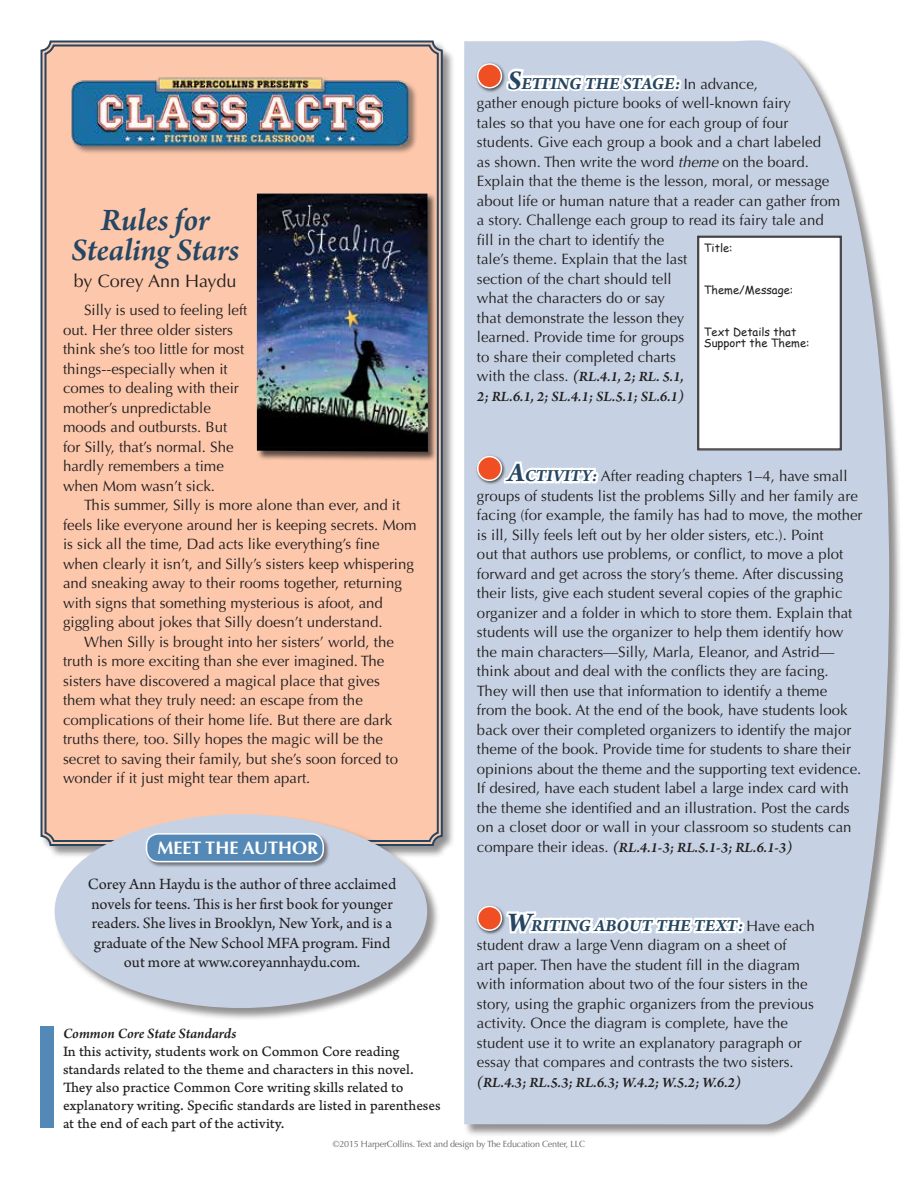
<style>
.page{position:relative;width:918px;height:1188px;background:#fff}
.page>*{position:absolute;margin:0;border:0;box-sizing:border-box;transform-origin:0 0}
.t1{font:italic 600 33px/30px "Arno Pro";letter-spacing:-.005em;color:#254662;text-align:center}
.t2{font:italic 700 18px "Arno Pro";letter-spacing:-.005em;color:#254662}
.t3{font:18px "Optima";color:#231f20}
.t4{font:700 18px "Optima";color:#fff}
.t5{font:16.5px/19.5px "Arno Pro";color:#231f20;text-align:center}
.t6{font:15px/19.5px "Optima";color:#231f20}
.t7{font:15px/18px "Arno Pro Caption";color:#231f20}
.t8{font:italic 600 15px/19.5px "Arno Pro";color:#231f20}
.t9{font:11.25px/10.5px "Comic Sans MS";color:#231f20}
.t10{font:9px "Optima";letter-spacing:-.02em;color:#636466}
.s1{font-size:28.5px}
.s2{font-family:"Optima";font-weight:400;font-style:normal;font-size:15px;color:#231f20}
.s3{font-style:italic}
.s4{font-family:"Optima";font-weight:400;font-style:normal}
.s5{font-family:"Arno Pro";font-weight:700;font-style:italic;font-size:28.5px;color:#254662}
.s6{font-family:"Arno Pro";font-weight:700;font-style:italic;font-size:18px;color:#254662}
</style>
<div class="page">
<div style="left:40px;top:40px;width:415px;height:819px;background:#231f20;opacity:.5"></div>
<div style="left:40px;top:40px;width:404px;height:807px;background:#fcc7ab"></div>
<div style="left:464px;top:40px;width:438px;height:1097px;background:#231f20;opacity:.5"></div>
<svg style="left:464px;top:41px;width:425px;height:1083px;background:#c8d3e3"></svg>
<div style="left:54px;top:814px;width:386px;height:207px;background:#231f20;opacity:.5"></div>
<div style="left:55px;top:814px;width:372px;height:194px;background:#c6d2e3;border-radius:50%"></div>
<div style="left:146px;top:833px;width:184px;height:35px;background:#231f20;opacity:.5"></div>
<div style="left:147px;top:834px;width:176px;height:28px;background:#5488b6;border-radius:12px"></div>
<div style="left:146px;top:833px;width:178px;height:29px;border:2px solid #fff;border-radius:12px"></div>
<div style="left:40px;top:1026px;width:14px;height:102px;background:#5488b6"></div>
<div style="left:71px;top:77px;width:347px;height:78px;background:#231f20;opacity:.5"></div>
<img style="left:69px;top:73px;width:342px;height:76px">
<div style="left:475px;top:62px;width:32px;height:31px;background:#231f20;opacity:.75"></div>
<div style="left:478px;top:64px;width:23px;height:24px;background:#f04e23;border-radius:50%"></div>
<div style="left:477px;top:63px;width:25px;height:25px;border:2px solid #fff;border-radius:50%"></div>
<svg style="left:504px;top:40px;width:181px;height:149px;background:#ccd6e5"></svg>
<div style="left:475px;top:454px;width:32px;height:32px;background:#231f20;opacity:.75"></div>
<div style="left:478px;top:457px;width:23px;height:23px;background:#f04e23;border-radius:50%"></div>
<div style="left:477px;top:456px;width:25px;height:25px;border:2px solid #fff;border-radius:50%"></div>
<svg style="left:501px;top:418px;width:102px;height:164px;background:#cad5e5"></svg>
<div style="left:475px;top:904px;width:32px;height:31px;background:#231f20;opacity:.75"></div>
<div style="left:478px;top:906px;width:23px;height:24px;background:#f04e23;border-radius:50%"></div>
<div style="left:477px;top:906px;width:25px;height:25px;border:2px solid #fff;border-radius:50%"></div>
<svg style="left:503px;top:818px;width:246px;height:214px;background:#c9d4e4"></svg>
<svg style="left:697px;top:236px;width:145px;height:214px"></svg>
<div style="left:698px;top:237px;width:142px;height:212px;border:1px solid #231f20"></div>
<div style="left:256px;top:193px;width:181px;height:268px;background:#231f20;opacity:.75"></div>
<img style="left:257px;top:194px;width:171px;height:258px">
<h1 class="t1" style="left:71px;top:206px;width:170px">Rules for<br>Stealing Stars</h1>
<p class="t3" style="left:74px;top:270px;width:164px">by Corey Ann Haydu</p>
<p class="t6" style="left:63px;top:301px;width:186px;text-indent:21px">Silly is used to feeling left out. Her three older sisters think she’s too little for most things--especially when it comes to dealing with their mother’s unpredictable moods and outbursts. But for Silly, that’s normal. She hardly remembers a time when Mom wasn’t sick.</p>
<p class="t6" style="left:84px;top:496px;width:318px">This summer, Silly is more alone than ever, and it</p>
<p class="t6" style="left:63px;top:515px;width:355px">feels like everyone around her is keeping secrets. Mom</p>
<p class="t6" style="left:63px;top:535px;width:318px">is sick all the time, Dad acts like everything’s fine</p>
<p class="t6" style="left:63px;top:554px;width:353px">when clearly it isn’t, and Silly’s sisters keep whispering</p>
<p class="t6" style="left:63px;top:574px;width:340px">and sneaking away to their rooms together, returning</p>
<p class="t6" style="left:63px;top:593px;width:321px">with signs that something mysterious is afoot, and</p>
<p class="t6" style="left:63px;top:613px;width:321px">giggling about jokes that Silly doesn’t understand.</p>
<p class="t6" style="left:84px;top:632px;width:311px">When Silly is brought into her sisters’ world, the</p>
<p class="t6" style="left:63px;top:652px;width:323px">truth is more exciting than she ever imagined. The</p>
<p class="t6" style="left:63px;top:671px;width:318px">sisters have discovered a magical place that gives</p>
<p class="t6" style="left:63px;top:691px;width:301px">them what they truly need: an escape from the</p>
<p class="t6" style="left:63px;top:710px;width:331px">complications of their home life. But there are dark</p>
<p class="t6" style="left:63px;top:730px;width:322px">truths there, too. Silly hopes the magic will be the</p>
<p class="t6" style="left:63px;top:749px;width:337px">secret to saving their family, but she’s soon forced to</p>
<p class="t6" style="left:63px;top:769px;width:249px">wonder if it just might tear them apart.</p>
<p class="t4" style="left:158px;top:837px;width:162px">MEET THE AUTHOR</p>
<p class="t5" style="left:88px;top:876px;width:310px">Corey Ann Haydu is the author of three acclaimed novels for teens. This is her first book for younger readers. She lives in Brooklyn, New York, and is a graduate of the New School MFA program. Find out more at www.coreyannhaydu.com.</p>
<p class="t8" style="left:63px;top:1024px;width:175px">Common Core State Standards</p>
<p class="t7" style="left:63px;top:1043px;width:379px">In this activity, students work on Common Core reading standards related to the theme and characters in this novel.<br>They also practice Common Core writing skills related to explanatory writing. Specific standards are listed in parentheses at the end of each part of the activity.</p>
<p class="t2" style="left:507px;top:72px;width:252px"><span class="s1">S</span>ETTING THE STAGE: <span class="s2">In advance,</span></p>
<p class="t6" style="left:477px;top:93px;width:365px">gather enough picture books of well-known fairy<br>tales so that you have one for each group of four students. Give each group a book and a chart labeled<br>as shown. Then write the word <span class="s3">theme</span> on the board.<br>Explain that the theme is the lesson, moral, or message about life or human nature that a reader can gather from a story. Challenge each group to read its fairy tale and fill in the chart to identify the<br>tale’s theme. Explain that the last<br>section of the chart should tell<br>what the characters do or say<br>that demonstrate the lesson they<br>learned. Provide time for groups<br>to share their completed charts</p>
<p class="t8" style="left:477px;top:367px;width:209px"><span class="s4">with the class.</span> (RL.4.1, 2; RL. 5.1,<br>2; RL.6.1, 2; SL.4.1; SL.5.1; SL.6.1)</p>
<p class="t9" style="left:704px;top:243px;width:30px">Title:</p>
<p class="t9" style="left:704px;top:285px;width:91px">Theme/Message:</p>
<p class="t9" style="left:704px;top:327px;width:107px">Text Details that<br>Support the Theme:</p>
<p class="t6" style="left:477px;top:466px;width:387px;text-indent:30px"><span class="s5">A</span><span class="s6">CTIVITY:</span> After reading chapters 1–4, have small groups of students list the problems Silly and her family are facing (for example, the family has had to move, the mother is ill, Silly feels left out by her older sisters, etc.). Point<br>out that authors use problems, or conflict, to move a plot forward and get across the story’s theme. After discussing their lists, give each student several copies of the graphic organizer and a folder in which to store them. Explain that students will use the organizer to help them identify how the main characters—Silly, Marla, Eleanor, and Astrid— think about and deal with the conflicts they are facing.<br>They will then use that information to identify a theme<br>from the book. At the end of the book, have students look back over their completed organizers to identify the major theme of the book. Provide time for students to share their opinions about the theme and the supporting text evidence.<br>If desired, have each student label a large index card with the theme she identified and an illustration. Post the cards on a closet door or wall in your classroom so students can</p>
<p class="t8" style="left:477px;top:838px;width:317px"><span class="s4">compare their ideas.</span> (RL.4.1-3; RL.5.1-3; RL.6.1-3)</p>
<p class="t2" style="left:507px;top:915px;width:309px"><span class="s1">W</span>RITING ABOUT THE TEXT: <span class="s2">Have each</span></p>
<p class="t6" style="left:477px;top:936px;width:338px">student draw a large Venn diagram on a sheet of<br>art paper. Then have the student fill in the diagram with information about two of the four sisters in the story, using the graphic organizers from the previous activity. Once the diagram is complete, have the student use it to write an explanatory paragraph or essay that compares and contrasts the two sisters.</p>
<p class="t8" style="left:477px;top:1073px;width:266px">(RL.4.3; RL.5.3; RL.6.3; W.4.2; W.5.2; W.6.2)</p>
<p class="t10" style="left:333px;top:1138px;width:254px">©2015 HarperCollins. Text and design by The Education Center, LLC</p>
</div>
